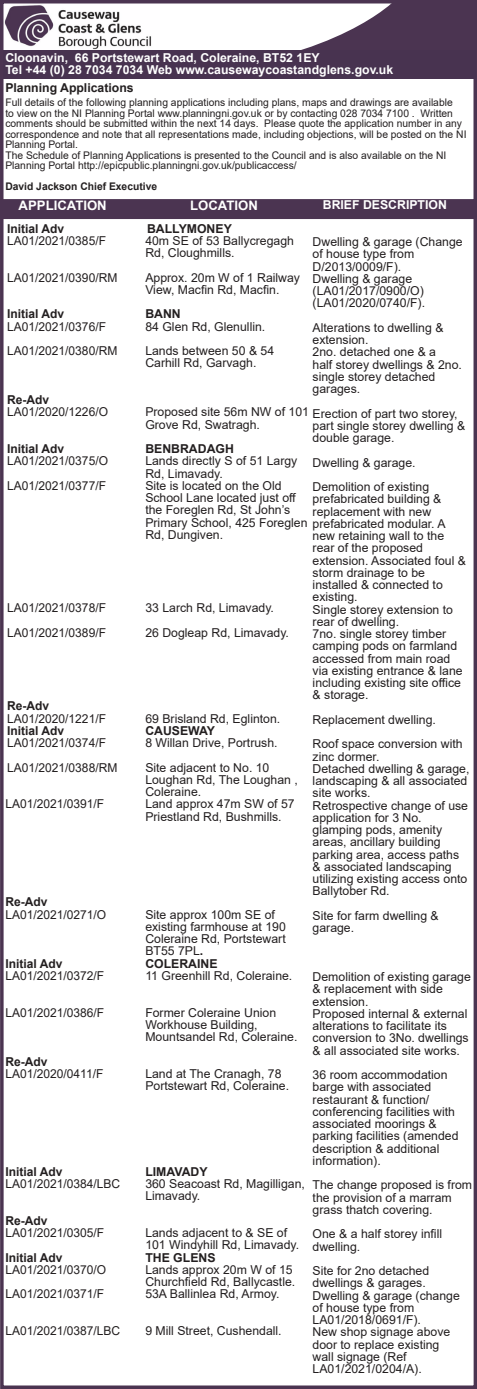
<style>
.page{position:relative;width:477px;height:1389px;background:#fff}
.page>*{position:absolute;margin:0;border:0;box-sizing:border-box;transform-origin:0 0}
.t1{font:700 13.12px "Arial";color:#fff}
.t2{font:12.25px/12.2px "Arial";color:#231f20}
.t3{font:700 12.25px "Arial";color:#231f20}
.t4{font:700 12.25px "Arial";color:#fff}
.t5{font:10.5px/10.5px "Arial";color:#231f20}
.t6{font:700 10.5px "Arial";color:#231f20}
.s1{font-weight:700}
</style>
<div class="page">
<img style="left:5px;top:5px;width:36px;height:46px">
<div style="left:0;top:0;width:476px;height:1389px;border:4px solid #4b3451"></div>
<svg style="left:41px;top:0;width:434px;height:86px"></svg>
<div style="left:4px;top:51px;width:471px;height:28px;background:#483350"></div>
<div style="left:0;top:200px;width:473px;height:19px;background:#4b3451"></div>
<div style="left:0;top:199px;width:474px;height:20px;border:1px solid #4b3451"></div>
<p class="t4" style="left:5px;top:49px;width:315px">Cloonavin, 66 Portstewart Road, Coleraine, BT52 1EY</p>
<p class="t4" style="left:5px;top:62px;width:389px">Tel +44 (0) 28 7034 7034 Web www.causewaycoastandglens.gov.uk</p>
<p class="t3" style="left:5px;top:79px;width:130px">Planning Applications</p>
<p class="t5" style="left:5px;top:97px;width:462px">Full details of the following planning applications including plans, maps and drawings are available<br>to view on the NI Planning Portal www.planningni.gov.uk or by contacting 028 7034 7100 . Written comments should be submitted within the next 14 days. Please quote the application number in any correspondence and note that all representations made, including objections, will be posted on the NI Planning Portal.</p>
<p class="t5" style="left:5px;top:150px;width:442px">The Schedule of Planning Applications is presented to the Council and is also available on the NI<br>Planning Portal http://epicpublic.planningni.gov.uk/publicaccess/</p>
<p class="t6" style="left:5px;top:179px;width:153px">David Jackson Chief Executive</p>
<p class="t1" style="left:19px;top:196px;width:89px">APPLICATION</p>
<p class="t1" style="left:190px;top:196px;width:69px">LOCATION</p>
<p class="t3" style="left:7px;top:220px;width:58px">Initial Adv</p>
<p class="t2" style="left:7px;top:234px;width:100px">LA01/2021/0385/F</p>
<p class="t2" style="left:7px;top:271px;width:112px">LA01/2021/0390/RM</p>
<p class="t3" style="left:7px;top:305px;width:58px">Initial Adv</p>
<p class="t2" style="left:7px;top:320px;width:100px">LA01/2021/0376/F</p>
<p class="t2" style="left:7px;top:345px;width:112px">LA01/2021/0380/RM</p>
<p class="t4" style="left:322px;top:196px;width:125px">BRIEF DESCRIPTION</p>
<p class="t2" style="left:312px;top:236px;width:151px">Dwelling &amp; garage (Change of house type from<br>D/2013/0009/F).</p>
<p class="t2" style="left:312px;top:272px;width:114px">Dwelling &amp; garage (LA01/2017/0900/O) (LA01/2020/0740/F).</p>
<p class="t2" style="left:312px;top:321px;width:132px">Alterations to dwelling &amp; extension.</p>
<p class="t2" style="left:312px;top:346px;width:125px">2no. detached one &amp; a</p>
<p class="t2" style="left:312px;top:358px;width:151px">half storey dwellings &amp; 2no. single storey detached garages.</p>
<p class="t2" style="left:312px;top:407px;width:154px">Erection of part two storey, part single storey dwelling &amp; double garage.</p>
<p class="t2" style="left:312px;top:456px;width:104px">Dwelling &amp; garage.</p>
<p class="t2" style="left:312px;top:481px;width:118px">Demolition of existing</p>
<p class="t2" style="left:312px;top:493px;width:130px">prefabricated building &amp; replacement with new</p>
<p class="t2" style="left:312px;top:517px;width:134px">prefabricated modular. A</p>
<p class="t2" style="left:312px;top:530px;width:133px">new retaining wall to the</p>
<p class="t2" style="left:312px;top:542px;width:112px">rear of the proposed</p>
<p class="t2" style="left:312px;top:554px;width:155px">extension. Associated foul &amp; storm drainage to be</p>
<p class="t2" style="left:312px;top:579px;width:132px">installed &amp; connected to existing.</p>
<p class="t2" style="left:312px;top:603px;width:142px">Single storey extension to</p>
<p class="t2" style="left:312px;top:615px;width:88px">rear of dwelling.</p>
<p class="t2" style="left:312px;top:628px;width:151px">7no. single storey timber camping pods on farmland accessed from main road via existing entrance &amp; lane including existing site office</p>
<p class="t2" style="left:312px;top:689px;width:57px">&amp; storage.</p>
<p class="t2" style="left:312px;top:713px;width:125px">Replacement dwelling.</p>
<p class="t2" style="left:312px;top:738px;width:151px">Roof space conversion with zinc dormer.</p>
<p class="t2" style="left:312px;top:762px;width:158px">Detached dwelling &amp; garage, landscaping &amp; all associated site works.</p>
<p class="t2" style="left:312px;top:799px;width:157px">Retrospective change of use application for 3 No.</p>
<p class="t2" style="left:312px;top:824px;width:131px">glamping pods, amenity</p>
<p class="t2" style="left:312px;top:836px;width:156px">areas, ancillary building parking area, access paths &amp; associated landscaping utilizing existing access onto<br>Ballytober Rd.</p>
<p class="t2" style="left:312px;top:909px;width:127px">Site for farm dwelling &amp; garage.</p>
<p class="t2" style="left:312px;top:971px;width:159px">Demolition of existing garage &amp; replacement with side extension.</p>
<p class="t2" style="left:312px;top:1007px;width:156px">Proposed internal &amp; external alterations to facilitate its</p>
<p class="t2" style="left:312px;top:1032px;width:157px">conversion to 3No. dwellings &amp; all associated site works.</p>
<p class="t2" style="left:312px;top:1069px;width:136px">36 room accommodation barge with associated</p>
<p class="t2" style="left:312px;top:1093px;width:118px">restaurant &amp; function/</p>
<p class="t2" style="left:312px;top:1105px;width:144px">conferencing facilities with</p>
<p class="t2" style="left:312px;top:1118px;width:125px">associated moorings &amp;</p>
<p class="t2" style="left:312px;top:1130px;width:147px">parking facilities (amended</p>
<p class="t2" style="left:312px;top:1142px;width:128px">description &amp; additional information).</p>
<p class="t2" style="left:312px;top:1179px;width:161px">The change proposed is from the provision of a marram grass thatch covering.</p>
<p class="t2" style="left:312px;top:1228px;width:131px">One &amp; a half storey infill dwelling.</p>
<p class="t2" style="left:312px;top:1265px;width:118px">Site for 2no detached</p>
<p class="t2" style="left:312px;top:1277px;width:115px">dwellings &amp; garages.</p>
<p class="t2" style="left:312px;top:1289px;width:149px">Dwelling &amp; garage (change of house type from<br>LA01/2018/0691/F).</p>
<p class="t2" style="left:312px;top:1326px;width:139px">New shop signage above</p>
<p class="t2" style="left:312px;top:1338px;width:128px">door to replace existing</p>
<p class="t2" style="left:312px;top:1350px;width:110px">wall signage (Ref<br>LA01/2021/0204/A).</p>
<p class="t3" style="left:147px;top:220px;width:86px">BALLYMONEY</p>
<p class="t2" style="left:145px;top:234px;width:150px">40m SE of 53 Ballycregagh<br>Rd, Cloughmills.</p>
<p class="t2" style="left:145px;top:271px;width:156px">Approx. 20m W of 1 Railway<br>View, Macfin Rd, Macfin.</p>
<p class="t3" style="left:145px;top:305px;width:37px">BANN</p>
<p class="t2" style="left:145px;top:320px;width:121px">84 Glen Rd, Glenullin.</p>
<p class="t2" style="left:145px;top:345px;width:130px">Lands between 50 &amp; 54<br>Carhill Rd, Garvagh.</p>
<p class="t2" style="left:145px;top:406px;width:165px">Proposed site 56m NW of 101<br>Grove Rd, Swatragh.</p>
<p class="t3" style="left:145px;top:440px;width:90px">BENBRADAGH</p>
<p class="t2" style="left:145px;top:455px;width:153px">Lands directly S of 51 Largy<br>Rd, Limavady.</p>
<p class="t2" style="left:145px;top:479px;width:164px">Site is located on the Old<br>School Lane located just off the Foreglen Rd, St John’s<br>Primary School, 425 Foreglen<br>Rd, Dungiven.</p>
<p class="t3" style="left:7px;top:391px;width:44px">Re-Adv</p>
<p class="t2" style="left:7px;top:406px;width:102px">LA01/2020/1226/O</p>
<p class="t3" style="left:7px;top:440px;width:58px">Initial Adv</p>
<p class="t2" style="left:7px;top:455px;width:102px">LA01/2021/0375/O</p>
<p class="t2" style="left:7px;top:479px;width:100px">LA01/2021/0377/F</p>
<p class="t2" style="left:7px;top:602px;width:100px">LA01/2021/0378/F</p>
<p class="t2" style="left:7px;top:626px;width:100px">LA01/2021/0389/F</p>
<p class="t2" style="left:145px;top:602px;width:130px">33 Larch Rd, Limavady.</p>
<p class="t2" style="left:145px;top:626px;width:145px">26 Dogleap Rd, Limavady.</p>
<p class="t3" style="left:7px;top:697px;width:44px">Re-Adv</p>
<p class="t2" style="left:7px;top:712px;width:100px">LA01/2020/1221/F</p>
<p class="t3" style="left:7px;top:722px;width:58px">Initial Adv</p>
<p class="t2" style="left:7px;top:737px;width:100px">LA01/2021/0374/F</p>
<p class="t2" style="left:7px;top:761px;width:112px">LA01/2021/0388/RM</p>
<p class="t2" style="left:5px;top:798px;width:100px">LA01/2021/0391/F</p>
<p class="t2" style="left:145px;top:712px;width:136px">69 Brisland Rd, Eglinton.</p>
<p class="t3" style="left:145px;top:722px;width:71px">CAUSEWAY</p>
<p class="t2" style="left:145px;top:737px;width:134px">8 Willan Drive, Portrush.</p>
<p class="t2" style="left:145px;top:761px;width:154px">Site adjacent to No. 10<br>Loughan Rd, The Loughan ,<br>Coleraine.</p>
<p class="t2" style="left:145px;top:798px;width:151px">Land approx 47m SW of 57<br>Priestland Rd, Bushmills.</p>
<p class="t3" style="left:5px;top:893px;width:44px">Re-Adv</p>
<p class="t2" style="left:5px;top:908px;width:102px">LA01/2021/0271/O</p>
<p class="t2" style="left:145px;top:908px;width:142px">Site approx 100m SE of existing farmhouse at 190<br>Coleraine Rd, Portstewart<br>BT55 7PL<span class="s1">.</span></p>
<p class="t3" style="left:145px;top:955px;width:74px">COLERAINE</p>
<p class="t2" style="left:145px;top:969px;width:148px">11 Greenhill Rd, Coleraine.</p>
<p class="t2" style="left:145px;top:1006px;width:132px">Former Coleraine Union<br>Workhouse Building,</p>
<p class="t2" style="left:145px;top:1031px;width:153px">Mountsandel Rd, Coleraine.</p>
<p class="t2" style="left:145px;top:1067px;width:145px">Land at The Cranagh, 78<br>Portstewart Rd, Coleraine.</p>
<p class="t3" style="left:5px;top:955px;width:58px">Initial Adv</p>
<p class="t2" style="left:5px;top:969px;width:100px">LA01/2021/0372/F</p>
<p class="t2" style="left:5px;top:1006px;width:100px">LA01/2021/0386/F</p>
<p class="t3" style="left:5px;top:1053px;width:44px">Re-Adv</p>
<p class="t2" style="left:5px;top:1067px;width:99px">LA01/2020/0411/F</p>
<p class="t3" style="left:145px;top:1163px;width:64px">LIMAVADY</p>
<p class="t2" style="left:145px;top:1178px;width:161px">360 Seacoast Rd, Magilligan,<br>Limavady.</p>
<p class="t2" style="left:145px;top:1227px;width:155px">Lands adjacent to &amp; SE of<br>101 Windyhill Rd, Limavady.</p>
<p class="t3" style="left:145px;top:1249px;width:72px">THE GLENS</p>
<p class="t2" style="left:145px;top:1263px;width:151px">Lands approx 20m W of 15<br>Churchfield Rd, Ballycastle.</p>
<p class="t2" style="left:145px;top:1288px;width:135px">53A Ballinlea Rd, Armoy.</p>
<p class="t2" style="left:145px;top:1325px;width:138px">9 Mill Street, Cushendall.</p>
<p class="t2" style="left:5px;top:1165px;width:116px"><span class="s1">Initial Adv<br></span>LA01/2021/0384/LBC</p>
<p class="t3" style="left:5px;top:1212px;width:44px">Re-Adv</p>
<p class="t2" style="left:5px;top:1227px;width:100px">LA01/2021/0305/F</p>
<p class="t3" style="left:5px;top:1249px;width:58px">Initial Adv</p>
<p class="t2" style="left:5px;top:1263px;width:102px">LA01/2021/0370/O</p>
<p class="t2" style="left:5px;top:1288px;width:100px">LA01/2021/0371/F</p>
<p class="t2" style="left:5px;top:1325px;width:116px">LA01/2021/0387/LBC</p>
</div>
